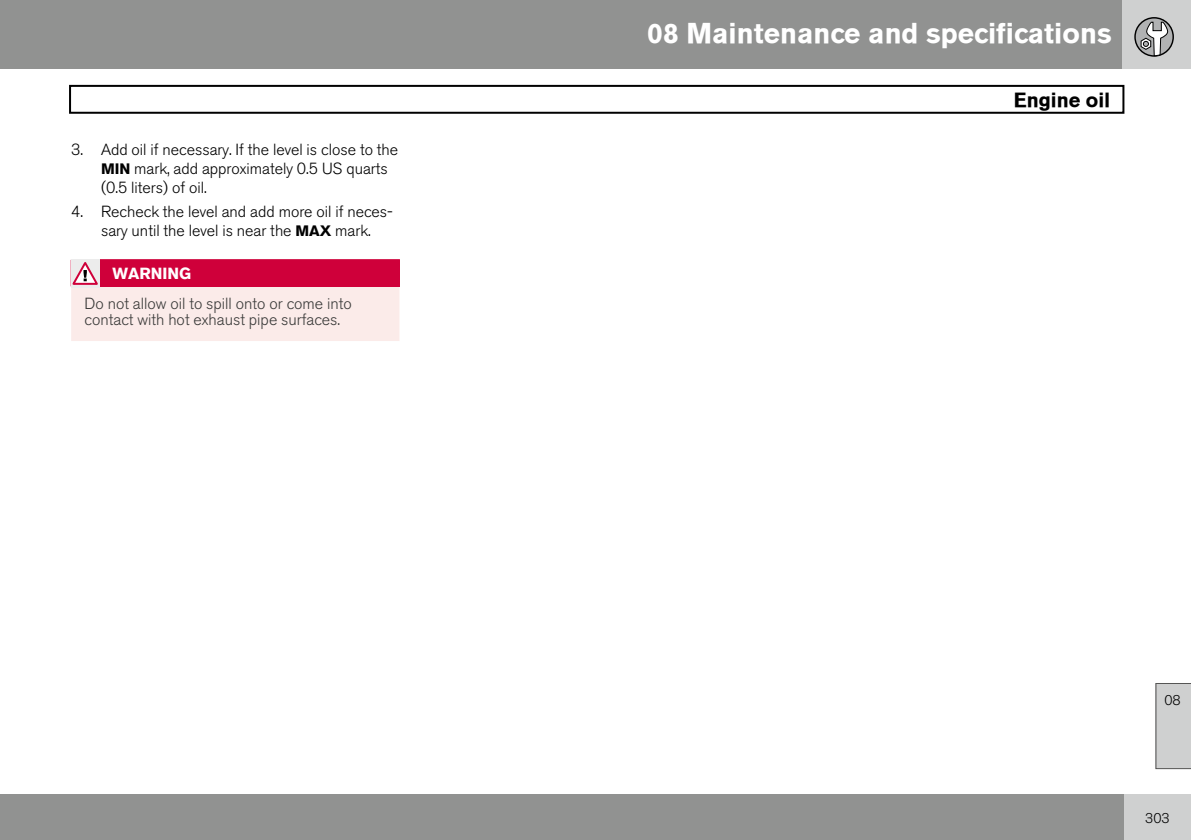
<style>
.page{position:relative;width:1191px;height:840px;background:#fff}
.page>*{position:absolute;margin:0;border:0;box-sizing:border-box;transform-origin:0 0}
.t1{font:700 28px "Volvo Sans";color:#fff}
.t2{font:700 20px "Volvo Sans";color:#000}
.t3{font:300 16px/19px "Volvo Sans";color:#000}
.t4{font:300 16px/16.6px "Volvo Sans Pro";color:#3a3a39}
.t5{font:700 16px "Volvo Sans Pro";color:#fff}
.t6{font:300 14px "Volvo Sans";color:#000}
.s1{font-family:"Volvo Sans Pro";font-weight:700;font-size:15px}
</style>
<div class="page">
<div style="left:0;top:0;width:1123px;height:68px;background:#919291"></div>
<div style="left:1123px;top:0;width:68px;height:68px;background:#cfd0d0"></div>
<svg style="left:1135px;top:18px;width:38px;height:38px"></svg>
<div style="left:1134px;top:17px;width:39px;height:40px;border:1px solid #000;border-radius:50%"></div>
<svg style="left:1140px;top:21px;width:29px;height:36px"></svg>
<div style="left:0;top:794px;width:1124px;height:45px;background:#919291"></div>
<div style="left:1124px;top:794px;width:67px;height:45px;background:#cfd0d0"></div>
<div style="left:69px;top:85px;width:1055px;height:29px;background:#fff;border:2px solid #000"></div>
<div style="left:1155px;top:683px;width:36px;height:85px;background:#cfd0d0"></div>
<svg style="left:71px;top:259px;width:329px;height:82px;background:#eca1b1"></svg>
<p class="t3" style="left:101px;top:140px;width:299px;text-indent:-30px">3. Add oil if necessary. If the level is close to the<br><span class="s1">MIN</span> mark, add approximately 0.5 US quarts (0.5 liters) of oil.</p>
<p class="t3" style="left:71px;top:202px;width:323px;text-align:center">4. Recheck the level and add more oil if neces&shy;sary until the level is near the <span class="s1">MAX</span> mark.</p>
<p class="t5" style="left:112px;top:264px;width:80px">WARNING</p>
<p class="t4" style="left:84px;top:295px;width:269px">Do not allow oil to spill onto or come into contact with hot exhaust pipe surfaces.</p>
<h1 class="t1" style="left:647px;top:17px;width:466px">08 Maintenance and specifications</h1>
<p class="t2" style="left:1014px;top:88px;width:98px">Engine oil</p>
<p class="t6" style="left:1164px;top:692px;width:18px">08</p>
<p class="t6" style="left:1145px;top:809px;width:26px">303</p>
</div>
